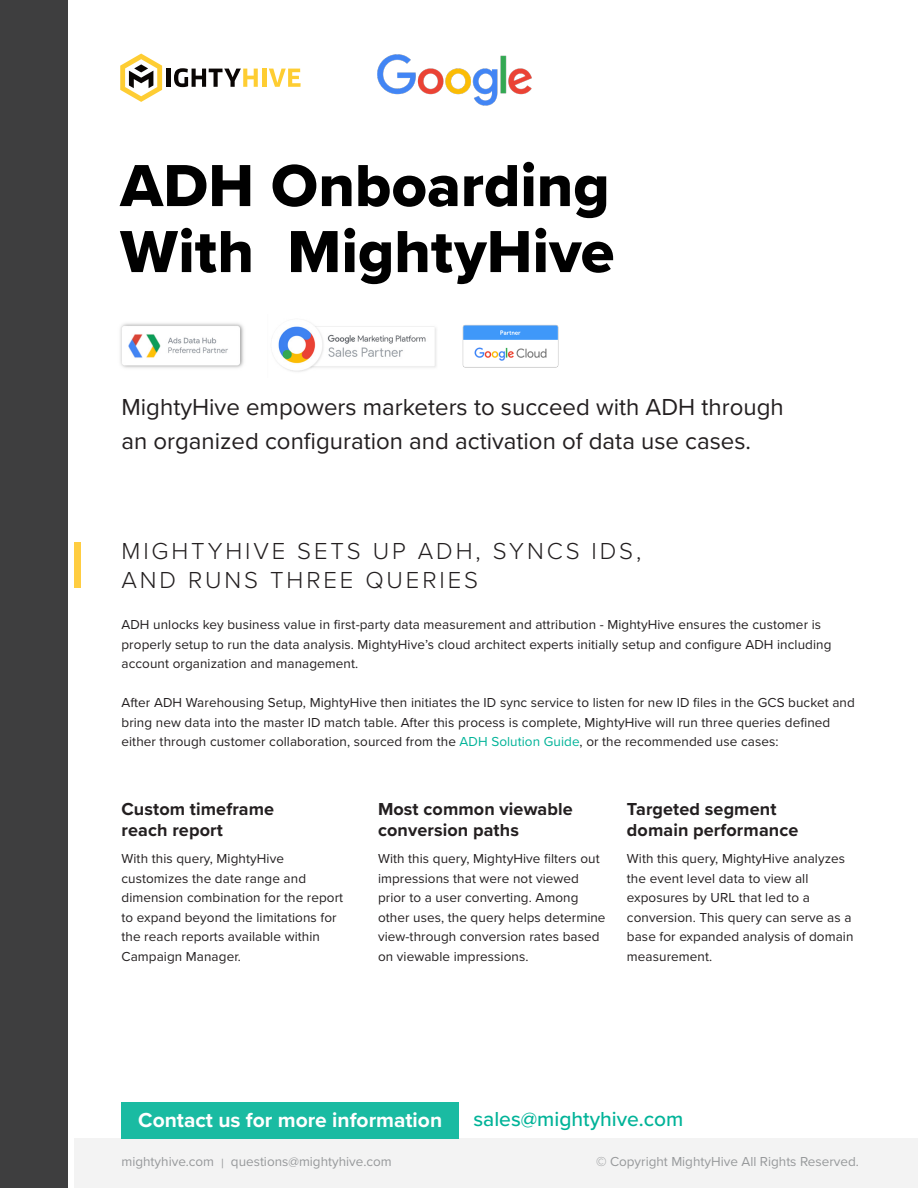
<style>
.page{position:relative;width:918px;height:1188px;background:#fff}
.page>*{position:absolute;margin:0;border:0;box-sizing:border-box;transform-origin:0 0}
.t1{font:61.5px/66px "Proxima Nova Extrabld";letter-spacing:.005em;color:#000}
.Bodycopy{font:24px/34.5px "Proxima Nova";color:#231f20}
.t2{font:300 24px/28.8px "Proxima Nova";letter-spacing:.12em;color:#231f20}
.Bodycopy-2{font:700 21px "Proxima Nova";color:#fff}
.Bodycopy-3{font:500 21px "Proxima Nova";color:#00b398}
.Bodycopy-4{font:700 18px/21px "Proxima Nova";letter-spacing:.005em;color:#231f20}
.Bodycopy-5{font:13.5px/19.5px "Proxima Nova";letter-spacing:.005em;color:#231f20}
.Bodycopy-6{font:13.5px "Proxima Nova";color:#97999b}
.s1{color:#00b398}
</style>
<div class="page">
<svg style="left:120px;top:54px;width:42px;height:48px"></svg>
<hr style="left:166px;top:69px;width:4px;height:18px;background:#0a0604">
<svg style="left:174px;top:68px;width:84px;height:19px"></svg>
<hr style="left:262px;top:69px;width:4px;height:18px;background:#fecd32">
<svg style="left:269px;top:69px;width:32px;height:18px"></svg>
<div style="left:0;top:0;width:68px;height:1188px;background:#3e3e3f"></div>
<div style="left:75px;top:543px;width:6px;height:45px;background:#ffcd41"></div>
<div style="left:74px;top:1138px;width:844px;height:50px;background:#f3f3f3"></div>
<img style="left:378px;top:54px;width:154px;height:52px">
<img style="left:120px;top:323px;width:124px;height:45px">
<img style="left:278px;top:326px;width:158px;height:46px">
<img style="left:462px;top:325px;width:96px;height:42px">
<div style="left:122px;top:1102px;width:337px;height:36px;background:#1abba2"></div>
<h1 class="t1" style="left:120px;top:152px;width:496px">ADH Onboarding<br>With MightyHive</h1>
<p class="Bodycopy" style="left:122px;top:389px;width:664px">MightyHive empowers marketers to succeed with ADH through an organized configuration and activation of data use cases.</p>
<h2 class="t2" style="left:122px;top:535px;width:521px">MIGHTYHIVE SETS UP ADH, SYNCS IDS,<br>AND RUNS THREE QUERIES</h2>
<p class="Bodycopy-5" style="left:122px;top:615px;width:711px">ADH unlocks key business value in first-party data measurement and attribution - MightyHive ensures the customer is properly setup to run the data analysis. MightyHive’s cloud architect experts initially setup and configure ADH including account organization and management.</p>
<p class="Bodycopy-5" style="left:122px;top:693px;width:735px">After ADH Warehousing Setup, MightyHive then initiates the ID sync service to listen for new ID files in the GCS bucket and bring new data into the master ID match table. After this process is complete, MightyHive will run three queries defined either through customer collaboration, sourced from the <span class="s1">ADH Solution Guide</span>, or the recommended use cases:</p>
<p class="Bodycopy-4" style="left:122px;top:799px;width:154px">Custom timeframe reach report</p>
<p class="Bodycopy-5" style="left:122px;top:849px;width:223px">With this query, MightyHive customizes the date range and dimension combination for the report to expand beyond the limitations for the reach reports available within<br>Campaign Manager.</p>
<p class="Bodycopy-4" style="left:378px;top:799px;width:196px">Most common viewable conversion paths</p>
<p class="Bodycopy-5" style="left:378px;top:849px;width:229px">With this query, MightyHive filters out impressions that were not viewed prior to a user converting. Among other uses, the query helps determine view-through conversion rates based on viewable impressions.</p>
<p class="Bodycopy-4" style="left:627px;top:799px;width:173px">Targeted segment domain performance</p>
<p class="Bodycopy-5" style="left:627px;top:849px;width:228px">With this query, MightyHive analyzes the event level data to view all exposures by URL that led to a conversion. This query can serve as a base for expanded analysis of domain measurement.</p>
<p class="Bodycopy-2" style="left:138px;top:1104px;width:305px">Contact us for more information</p>
<p class="Bodycopy-3" style="left:473px;top:1103px;width:212px">sales@mightyhive.com</p>
<p class="Bodycopy-6" style="left:122px;top:1152px;width:272px">mightyhive.com | questions@mightyhive.com</p>
<p class="Bodycopy-6" style="left:596px;top:1152px;width:264px">© Copyright MightyHive All Rights Reserved.</p>
</div>
